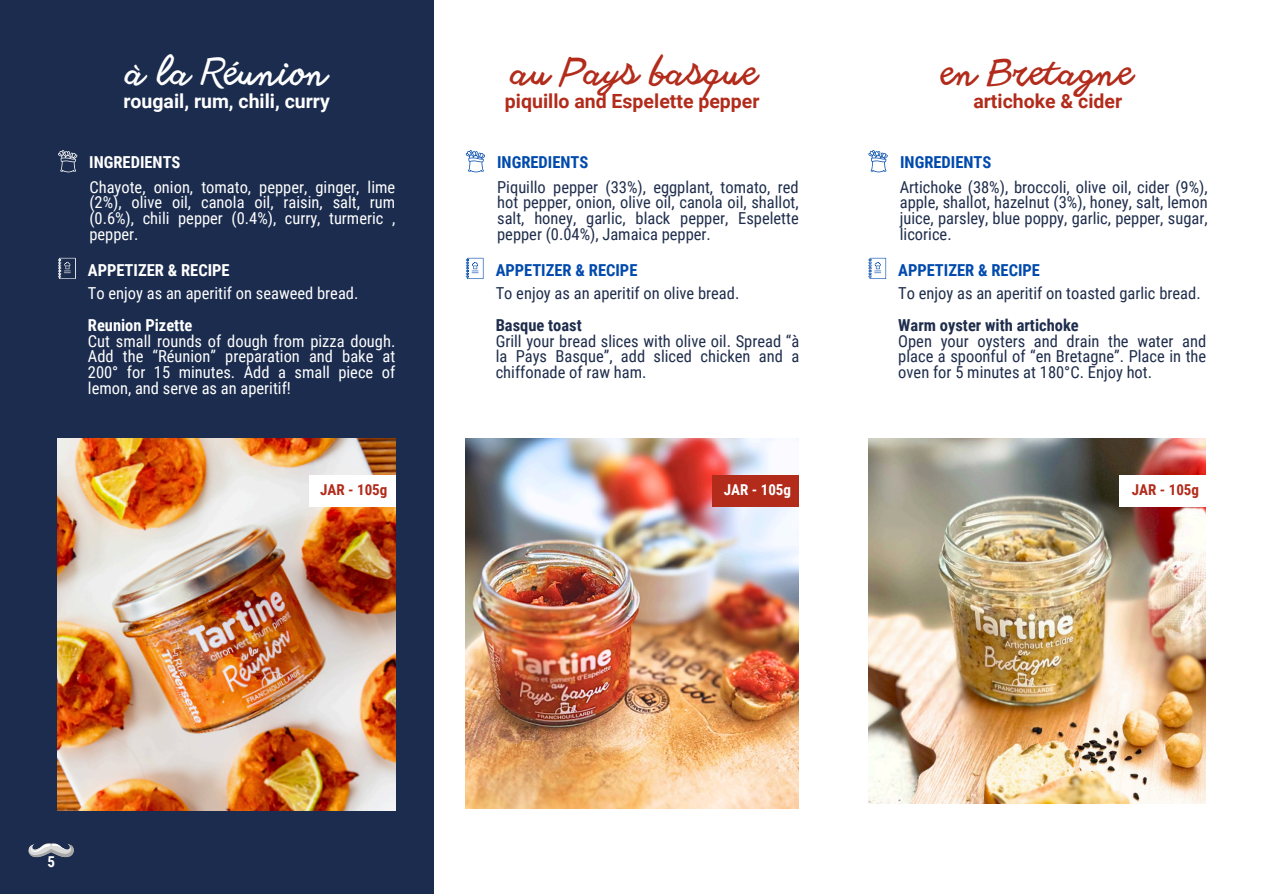
<style>
.page{position:relative;width:1263px;height:894px;background:#fff}
.page>*{position:absolute;margin:0;border:0;box-sizing:border-box;transform-origin:0 0}
.t1{font:300 36px "Another Shabby";color:#b22b1b}
.t2{font:300 36px "Another Shabby";color:#fff}
.t3{font:700 19.5px "Roboto";color:#b22b1b}
.t4{font:700 19.5px "Roboto";color:#fff}
.t5{font:16.5px/15.8px "Roboto Condensed";color:#1f2d4c;text-align:justify}
.t6{font:16.5px/15.8px "Roboto Condensed";color:#fff;text-align:justify}
.t7{font:700 16.5px "Roboto Condensed";color:#004aad}
.t8{font:700 16.5px "Roboto Condensed";color:#fff}
.t9{font:700 16.5px "Roboto Condensed";color:#1f2d4c}
.t10{font:700 15px "Roboto Condensed";color:#b22b1b}
.t11{font:700 15px "Roboto Condensed";color:#fff}
</style>
<div class="page">
<div style="left:0;top:0;width:434px;height:893px;background:#1b2c4e"></div>
<img style="left:58px;top:438px;width:337px;height:372px">
<img style="left:466px;top:438px;width:333px;height:370px">
<img style="left:868px;top:438px;width:338px;height:365px">
<svg style="left:58px;top:258px;width:18px;height:21px"></svg>
<svg style="left:868px;top:258px;width:18px;height:21px"></svg>
<svg style="left:466px;top:258px;width:17px;height:21px"></svg>
<svg style="left:58px;top:150px;width:19px;height:22px"></svg>
<svg style="left:868px;top:150px;width:19px;height:22px"></svg>
<svg style="left:466px;top:150px;width:19px;height:22px"></svg>
<svg style="left:28px;top:843px;width:46px;height:13px"></svg>
<div style="left:309px;top:475px;width:86px;height:31px;background:#fff"></div>
<div style="left:713px;top:475px;width:86px;height:31px;background:#b22b1b"></div>
<div style="left:1119px;top:475px;width:89px;height:31px;background:#fff"></div>
<p class="t2" style="left:126px;top:54px;width:204px">à la Réunion</p>
<p class="t1" style="left:511px;top:54px;width:248px">au Pays basque</p>
<p class="t1" style="left:941px;top:54px;width:195px">en Bretagne</p>
<p class="t4" style="left:123px;top:90px;width:208px">rougail, rum, chili, curry</p>
<p class="t3" style="left:505px;top:90px;width:256px">piquillo and Espelette pepper</p>
<h3 class="t3" style="left:973px;top:90px;width:150px">artichoke &amp; cider</h3>
<p class="t8" style="left:89px;top:152px;width:93px">INGREDIENTS</p>
<p class="t7" style="left:497px;top:152px;width:93px">INGREDIENTS</p>
<h4 class="t7" style="left:900px;top:152px;width:93px">INGREDIENTS</h4>
<p class="t6" style="left:89px;top:179px;width:307px">Chayote, onion, tomato, pepper, ginger, lime (2%), olive oil, canola oil, raisin, salt, rum (0.6%), chili pepper (0.4%), curry, turmeric , pepper.</p>
<p class="t5" style="left:900px;top:179px;width:309px">Artichoke (38%), broccoli, olive oil, cider (9%), apple, shallot, hazelnut (3%), honey, salt, lemon juice, parsley, blue poppy, garlic, pepper, sugar, licorice.</p>
<h3 class="t5" style="left:497px;top:179px;width:303px">Piquillo pepper (33%), eggplant, tomato, red hot pepper, onion, olive oil, canola oil, shallot, salt, honey, garlic, black pepper, Espelette pepper (0.04%), Jamaica pepper.</h3>
<p class="t8" style="left:88px;top:260px;width:143px">APPETIZER &amp; RECIPE</p>
<h2 class="t7" style="left:496px;top:260px;width:143px">APPETIZER &amp; RECIPE</h2>
<h1 class="t7" style="left:898px;top:260px;width:143px">APPETIZER &amp; RECIPE</h1>
<p class="t6" style="left:88px;top:285px;width:272px">To enjoy as an aperitif on seaweed bread.</p>
<h3 class="t8" style="left:88px;top:315px;width:106px">Reunion Pizette</h3>
<p class="t6" style="left:88px;top:333px;width:309px">Cut small rounds of dough from pizza dough.<br>Add the “Réunion” preparation and bake at 200° for 15 minutes. Add a small piece of lemon, and serve as an aperitif!</p>
<h4 class="t5" style="left:496px;top:285px;width:245px">To enjoy as an aperitif on olive bread.</h4>
<h1 class="t9" style="left:496px;top:315px;width:88px">Basque toast</h1>
<h2 class="t5" style="left:496px;top:333px;width:305px">Grill your bread slices with olive oil. Spread “à la Pays Basque”, add sliced chicken and a chiffonade of raw ham.</h2>
<p class="t5" style="left:898px;top:285px;width:304px">To enjoy as an aperitif on toasted garlic bread.</p>
<p class="t9" style="left:898px;top:315px;width:182px">Warm oyster with artichoke</p>
<p class="t5" style="left:898px;top:333px;width:309px">Open your oysters and drain the water and place a spoonful of “en Bretagne”. Place in the oven for 5 minutes at 180°C. Enjoy hot.</p>
<h3 class="t10" style="left:320px;top:480px;width:69px">JAR - 105g</h3>
<p class="t11" style="left:724px;top:480px;width:69px">JAR - 105g</p>
<h3 class="t10" style="left:1132px;top:480px;width:69px">JAR - 105g</h3>
<p class="t11" style="left:47px;top:852px;width:9px">5</p>
</div>
